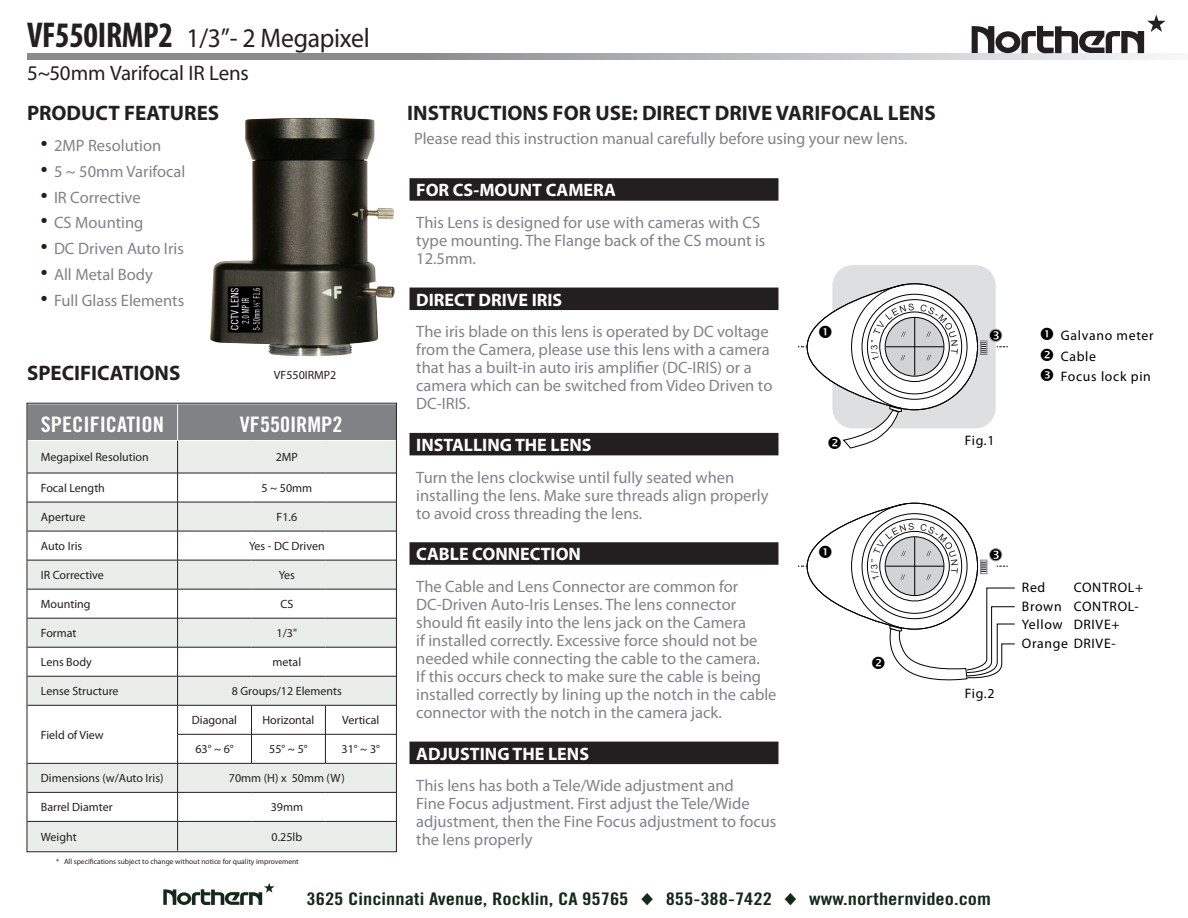
<style>
.page{position:relative;width:1188px;height:918px;background:#fff}
.page>*{position:absolute;margin:0;border:0;box-sizing:border-box;transform-origin:0 0}
.t1{font:27px "Myriad Pro";letter-spacing:-.01em;color:#231f20;scale:.95 1}
.tabs{font:21.3px "Trade Gothic Bold Cond Twenty";color:#fff;scale:1.06 1}
.t2{font:700 21px "Myriad Pro";color:#231f20}
.t3{font:21px "Myriad Pro";letter-spacing:-.01em;color:#231f20}
.HEADER__with_rule{font:700 18px "Myriad Pro";color:#fff}
.t4{font:17.4px "Trade Gothic Bold Cond Twenty";color:#15291a;scale:1.2 1}
.INSTRUCTION_BODY_TEX{font:16.5px/18px "Myriad Pro";color:#808285}
.t5{font:13.8px/18.5px "Myriad Pro";letter-spacing:.05em;color:#000}
._08__SPEC_LEFT_COLUM{font:12px "Myriad Pro";color:#231f20}
.t6{font:7.5px "Myriad Pro";color:#231f20}
.s1{font-weight:700;font-stretch:condensed;font-size:36px}
.s2{font-family:"Arial";font-size:21px;color:#15291a}
</style>
<div class="page">
<div style="left:832px;top:265px;width:164px;height:163px;background:#dedfe0;border-radius:20px"></div>
<svg style="left:27px;top:53px;width:1130px;height:7px;background:#acacae"></svg>
<svg style="left:972px;top:15px;width:194px;height:39px"></svg>
<svg style="left:163px;top:883px;width:112px;height:22px"></svg>
<div style="left:29px;top:405px;width:366px;height:35px;background:#808285"></div>
<div style="left:29px;top:441px;width:366px;height:32px;background:#eaeeeb"></div>
<hr style="left:177px;top:404px;width:1px;height:36px;background:#fff">
<hr style="left:177px;top:441px;width:1px;height:32px;background:#231f20">
<svg style="left:29px;top:473px;width:366px;height:377px"></svg>
<img style="left:210px;top:119px;width:185px;height:237px">
<div style="left:410px;top:178px;width:368px;height:23px;background:#231f20"></div>
<div style="left:410px;top:288px;width:368px;height:22px;background:#231f20"></div>
<div style="left:410px;top:433px;width:368px;height:22px;background:#231f20"></div>
<div style="left:410px;top:542px;width:368px;height:23px;background:#231f20"></div>
<div style="left:410px;top:742px;width:368px;height:22px;background:#231f20"></div>
<svg style="left:798px;top:283px;width:210px;height:166px"></svg>
<svg style="left:798px;top:502px;width:217px;height:179px"></svg>
<p class="t1" style="left:27px;top:21px;width:362px"><span class="s1">VF550IRMP2</span> 1/3”- 2 Megapixel</p>
<p class="t3" style="left:27px;top:60px;width:223px">5~50mm Varifocal IR Lens</p>
<p class="t2" style="left:27px;top:99px;width:194px">PRODUCT FEATURES</p>
<p class="INSTRUCTION_BODY_TEX" style="left:40px;top:136px;width:122px"><span class="s2">•</span> 2MP Resolution</p>
<p class="INSTRUCTION_BODY_TEX" style="left:40px;top:162px;width:146px"><span class="s2">•</span> 5 ~ 50mm Varifocal</p>
<p class="INSTRUCTION_BODY_TEX" style="left:40px;top:188px;width:102px"><span class="s2">•</span> IR Corrective</p>
<p class="INSTRUCTION_BODY_TEX" style="left:40px;top:214px;width:105px"><span class="s2">•</span> CS Mounting</p>
<p class="INSTRUCTION_BODY_TEX" style="left:40px;top:239px;width:145px"><span class="s2">•</span> DC Driven Auto Iris</p>
<p class="INSTRUCTION_BODY_TEX" style="left:40px;top:265px;width:114px"><span class="s2">•</span> All Metal Body</p>
<p class="INSTRUCTION_BODY_TEX" style="left:40px;top:291px;width:145px"><span class="s2">•</span> Full Glass Elements</p>
<p class="t2" style="left:27px;top:360px;width:155px">SPECIFICATIONS</p>
<p class="_08__SPEC_LEFT_COLUM" style="left:274px;top:367px;width:64px">VF550IRMP2</p>
<p class="tabs" style="left:41px;top:411px;width:118px">SPECIFICATION</p>
<p class="tabs" style="left:240px;top:411px;width:98px">VF550IRMP2</p>
<p class="_08__SPEC_LEFT_COLUM" style="left:41px;top:450px;width:109px">Megapixel Resolution</p>
<p class="_08__SPEC_LEFT_COLUM" style="left:276px;top:450px;width:24px">2MP</p>
<p class="_08__SPEC_LEFT_COLUM" style="left:41px;top:481px;width:66px">Focal Length</p>
<p class="_08__SPEC_LEFT_COLUM" style="left:262px;top:481px;width:52px">5 ~ 50mm</p>
<p class="_08__SPEC_LEFT_COLUM" style="left:41px;top:510px;width:46px">Aperture</p>
<p class="_08__SPEC_LEFT_COLUM" style="left:277px;top:510px;width:22px">F1.6</p>
<p class="_08__SPEC_LEFT_COLUM" style="left:41px;top:539px;width:43px">Auto Iris</p>
<p class="_08__SPEC_LEFT_COLUM" style="left:249px;top:539px;width:77px">Yes - DC Driven</p>
<p class="_08__SPEC_LEFT_COLUM" style="left:41px;top:568px;width:65px">IR Corrective</p>
<p class="_08__SPEC_LEFT_COLUM" style="left:279px;top:568px;width:18px">Yes</p>
<p class="_08__SPEC_LEFT_COLUM" style="left:41px;top:597px;width:51px">Mounting</p>
<p class="_08__SPEC_LEFT_COLUM" style="left:280px;top:597px;width:14px">CS</p>
<p class="_08__SPEC_LEFT_COLUM" style="left:41px;top:626px;width:37px">Format</p>
<p class="_08__SPEC_LEFT_COLUM" style="left:277px;top:626px;width:22px">1/3"</p>
<p class="_08__SPEC_LEFT_COLUM" style="left:41px;top:655px;width:53px">Lens Body</p>
<p class="_08__SPEC_LEFT_COLUM" style="left:273px;top:655px;width:30px">metal</p>
<p class="_08__SPEC_LEFT_COLUM" style="left:41px;top:684px;width:79px">Lense Structure</p>
<p class="_08__SPEC_LEFT_COLUM" style="left:232px;top:684px;width:112px">8 Groups/12 Elements</p>
<p class="_08__SPEC_LEFT_COLUM" style="left:41px;top:727px;width:64px">Field of View</p>
<p class="_08__SPEC_LEFT_COLUM" style="left:192px;top:713px;width:47px">Diagonal</p>
<p class="_08__SPEC_LEFT_COLUM" style="left:262px;top:713px;width:54px">Horizontal</p>
<p class="_08__SPEC_LEFT_COLUM" style="left:342px;top:713px;width:39px">Vertical</p>
<p class="_08__SPEC_LEFT_COLUM" style="left:195px;top:742px;width:40px">63° ~ 6°</p>
<p class="_08__SPEC_LEFT_COLUM" style="left:269px;top:742px;width:40px">55° ~ 5°</p>
<p class="_08__SPEC_LEFT_COLUM" style="left:342px;top:742px;width:40px">31° ~ 3°</p>
<p class="_08__SPEC_LEFT_COLUM" style="left:41px;top:771px;width:124px">Dimensions (w/Auto Iris)</p>
<p class="_08__SPEC_LEFT_COLUM" style="left:229px;top:771px;width:117px">70mm (H) x 50mm (W)</p>
<p class="_08__SPEC_LEFT_COLUM" style="left:41px;top:800px;width:73px">Barrel Diamter</p>
<p class="_08__SPEC_LEFT_COLUM" style="left:271px;top:800px;width:34px">39mm</p>
<p class="_08__SPEC_LEFT_COLUM" style="left:41px;top:829px;width:37px">Weight</p>
<p class="_08__SPEC_LEFT_COLUM" style="left:272px;top:829px;width:32px">0.25lb</p>
<p class="t6" style="left:56px;top:857px;width:244px">* All specifications subject to change without notice for quality improvement</p>
<p class="t2" style="left:407px;top:99px;width:530px">INSTRUCTIONS FOR USE: DIRECT DRIVE VARIFOCAL LENS</p>
<p class="INSTRUCTION_BODY_TEX" style="left:414px;top:130px;width:495px">Please read this instruction manual carefully before using your new lens.</p>
<p class="HEADER__with_rule" style="left:416px;top:179px;width:201px">FOR CS-MOUNT CAMERA</p>
<p class="INSTRUCTION_BODY_TEX" style="left:416px;top:213px;width:351px">This Lens is designed for use with cameras with CS type mounting. The Flange back of the CS mount is<br>12.5mm.</p>
<p class="HEADER__with_rule" style="left:416px;top:288px;width:148px">DIRECT DRIVE IRIS</p>
<p class="INSTRUCTION_BODY_TEX" style="left:416px;top:322px;width:358px">The iris blade on this lens is operated by DC voltage from the Camera, please use this lens with a camera that has a built-in auto iris amplifier (DC-IRIS) or a camera which can be switched from Video Driven to DC-IRIS.</p>
<p class="HEADER__with_rule" style="left:416px;top:433px;width:177px">INSTALLING THE LENS</p>
<p class="INSTRUCTION_BODY_TEX" style="left:416px;top:468px;width:354px">Turn the lens clockwise until fully seated when installing the lens. Make sure threads align properly to avoid cross threading the lens.</p>
<p class="HEADER__with_rule" style="left:416px;top:543px;width:166px">CABLE CONNECTION</p>
<p class="INSTRUCTION_BODY_TEX" style="left:416px;top:577px;width:362px">The Cable and Lens Connector are common for DC-Driven Auto-Iris Lenses. The lens connector should fit easily into the lens jack on the Camera<br>if installed correctly. Excessive force should not be needed while connecting the cable to the camera.<br>If this occurs check to make sure the cable is being installed correctly by lining up the notch in the cable connector with the notch in the camera jack.</p>
<p class="HEADER__with_rule" style="left:416px;top:742px;width:174px">ADJUSTING THE LENS</p>
<p class="INSTRUCTION_BODY_TEX" style="left:416px;top:776px;width:362px">This lens has both a Tele/Wide adjustment and<br>Fine Focus adjustment. First adjust the Tele/Wide adjustment, then the Fine Focus adjustment to focus the lens properly</p>
<p class="t5" style="left:965px;top:431px;width:31px">Fig.1</p>
<p class="t5" style="left:965px;top:684px;width:31px">Fig.2</p>
<p class="t4" style="left:307px;top:889px;width:572px">3625 Cincinnati Avenue, Rocklin, CA 95765 ♦ 855-388-7422 ♦ www.northernvideo.com</p>
<p class="t5" style="left:1061px;top:325px;width:94px;line-height:20.2px">Galvano meter<br>Cable<br>Focus lock pin</p>
<p class="t5" style="left:1022px;top:578px;width:25px">Red</p>
<p class="t5" style="left:1022px;top:578px;width:123px;text-indent:52px">CONTROL+<br>Brown CONTROL-<br>Yellow DRIVE+<br>Orange DRIVE-</p>
</div>
